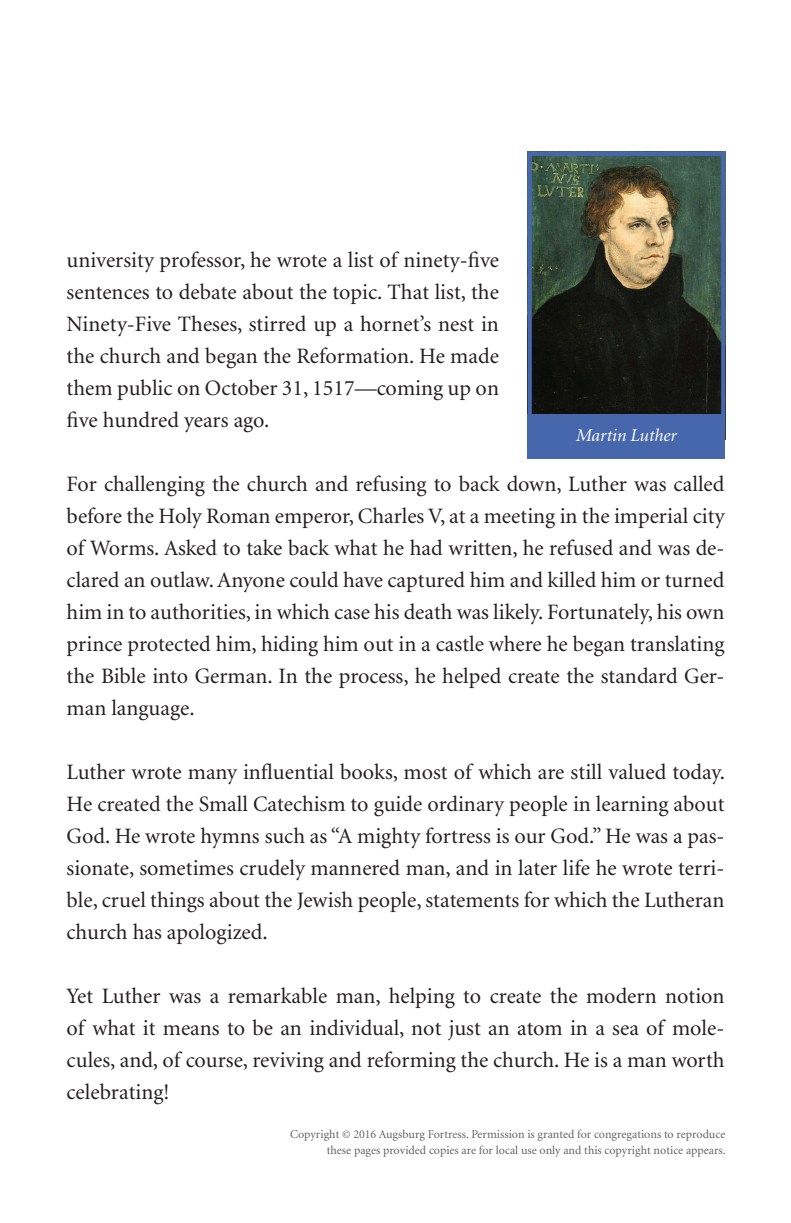
<style>
.page{position:relative;width:791px;height:1223px;background:#fff}
.page>*{position:absolute;margin:0;border:0;box-sizing:border-box;transform-origin:0 0}
.t1{font:22px/32px "Minion";color:#231f20;text-align:justify}
.t2{font:italic 18px "Minion";color:#fff}
.t3{font:12px/16px "Minion";color:#636366;text-align:right}
</style>
<div class="page">
<img style="left:533px;top:157px;width:187px;height:257px">
<div style="left:528px;top:152px;width:197px;height:288px;border:4px solid #4667ab"></div>
<div style="left:528px;top:414px;width:197px;height:45px;background:#4667ab"></div>
<p class="t1" style="left:67px;top:245px;width:434px">university professor, he wrote a list of ninety-five sentences to debate about the topic. That list, the Ninety-Five Theses, stirred up a hornet’s nest in the church and began the Reformation. He made them public on October 31, 1517—coming up on five hundred years ago.</p>
<p class="t2" style="left:576px;top:426px;width:102px">Martin Luther</p>
<p class="t1" style="left:67px;top:469px;width:659px">For challenging the church and refusing to back down, Luther was called before the Holy Roman emperor, Charles V, at a meeting in the imperial city of Worms. Asked to take back what he had written, he refused and was de&shy;clared an outlaw. Anyone could have captured him and killed him or turned him in to authorities, in which case his death was likely. Fortunately, his own prince protected him, hiding him out in a castle where he began translating the Bible into German. In the process, he helped create the standard Ger&shy;man language.</p>
<p class="t1" style="left:67px;top:757px;width:660px">Luther wrote many influential books, most of which are still valued today.<br>He created the Small Catechism to guide ordinary people in learning about God. He wrote hymns such as “A mighty fortress is our God.” He was a pas&shy;sionate, sometimes crudely mannered man, and in later life he wrote terri&shy;ble, cruel things about the Jewish people, statements for which the Lutheran church has apologized.</p>
<p class="t1" style="left:67px;top:981px;width:659px">Yet Luther was a remarkable man, helping to create the modern notion of what it means to be an individual, not just an atom in a sea of mole&shy;cules, and, of course, reviving and reforming the church. He is a man worth celebrating!</p>
<p class="t3" style="left:290px;top:1126px;width:437px">Copyright © 2016 Augsburg Fortress. Permission is granted for congregations to reproduce these pages provided copies are for local use only and this copyright notice appears.</p>
</div>
